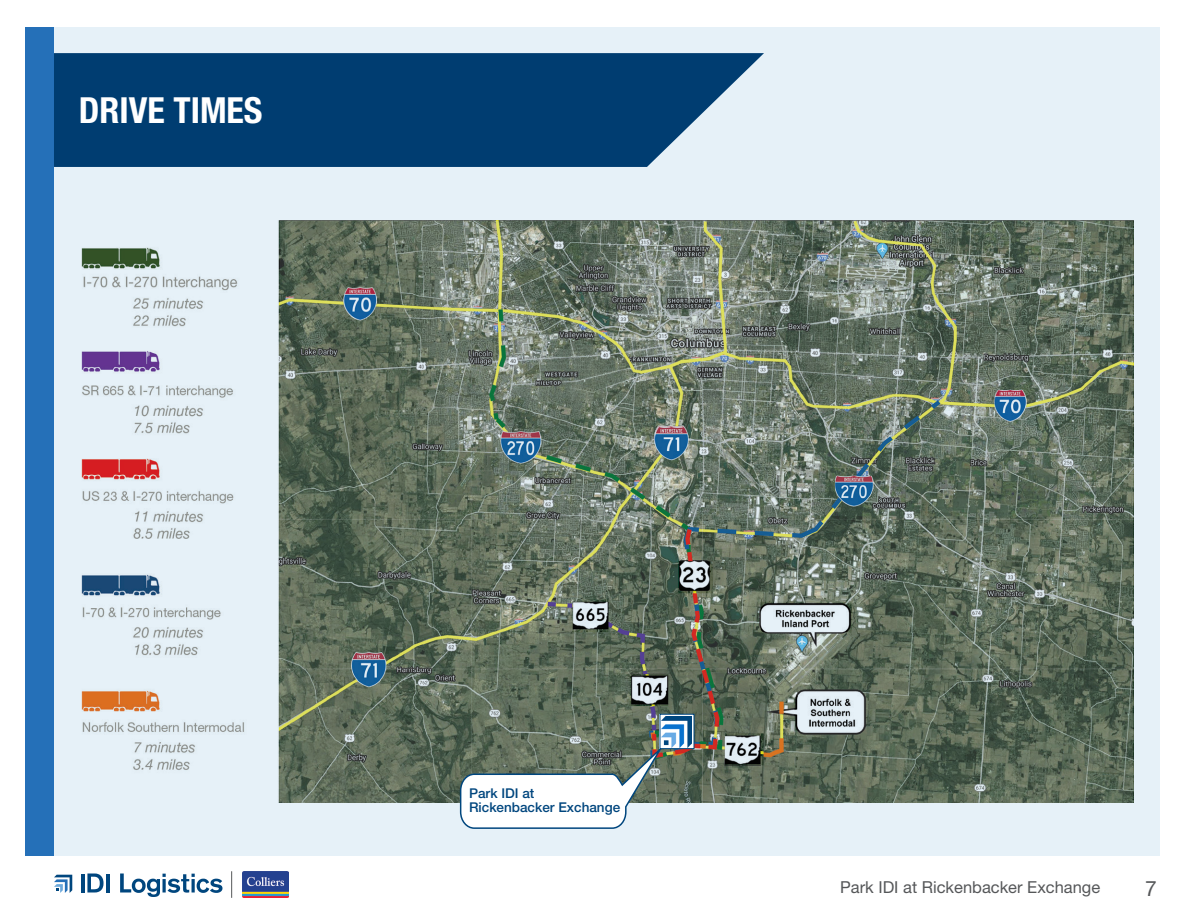
<style>
.page{position:relative;width:1188px;height:918px;background:#fff}
.page>*{position:absolute;margin:0;border:0;box-sizing:border-box;transform-origin:0 0}
.t1{font:700 condensed 36px "Helvetica Neue LT Std";color:#fff}
.t2{font:21px "Helvetica Neue";color:#555759}
.t3{font:16.5px "Helvetica Neue LT Std";color:#555759}
.t4{font:500 13.5px "Helvetica Neue LT Std";color:#00467e}
</style>
<div class="page">
<hr style="left:81px;top:874px;width:4px;height:19px;background:#00467e">
<svg style="left:87px;top:874px;width:17px;height:19px"></svg>
<hr style="left:106px;top:874px;width:4px;height:19px;background:#00467e">
<svg style="left:120px;top:874px;width:102px;height:23px"></svg>
<svg style="left:54px;top:875px;width:18px;height:18px"></svg>
<img style="left:243px;top:871px;width:46px;height:26px">
<svg style="left:231px;top:871px;width:1px;height:27px"></svg>
<div style="left:26px;top:27px;width:1134px;height:828px;background:#e6f1f8"></div>
<div style="left:26px;top:27px;width:28px;height:828px;background:#2570b8"></div>
<img style="left:81px;top:221px;width:1053px;height:582px">
<svg style="left:54px;top:53px;width:710px;height:114px;background:#114a7b"></svg>
<svg style="left:459px;top:740px;width:208px;height:89px;background:#b2bbb6"></svg>
<svg style="left:662px;top:716px;width:30px;height:31px"></svg>
<img style="left:662px;top:717px;width:29px;height:30px">
<p class="t1" style="left:79px;top:88px;width:185px">DRIVE TIMES</p>
<p class="t4" style="left:469px;top:785px;width:67px">Park IDI at</p>
<p class="t4" style="left:469px;top:799px;width:153px">Rickenbacker Exchange</p>
<p class="t3" style="left:840px;top:877px;width:262px">Park IDI at Rickenbacker Exchange</p>
<p class="t2" style="left:1145px;top:873px;width:13px">7</p>
</div>
